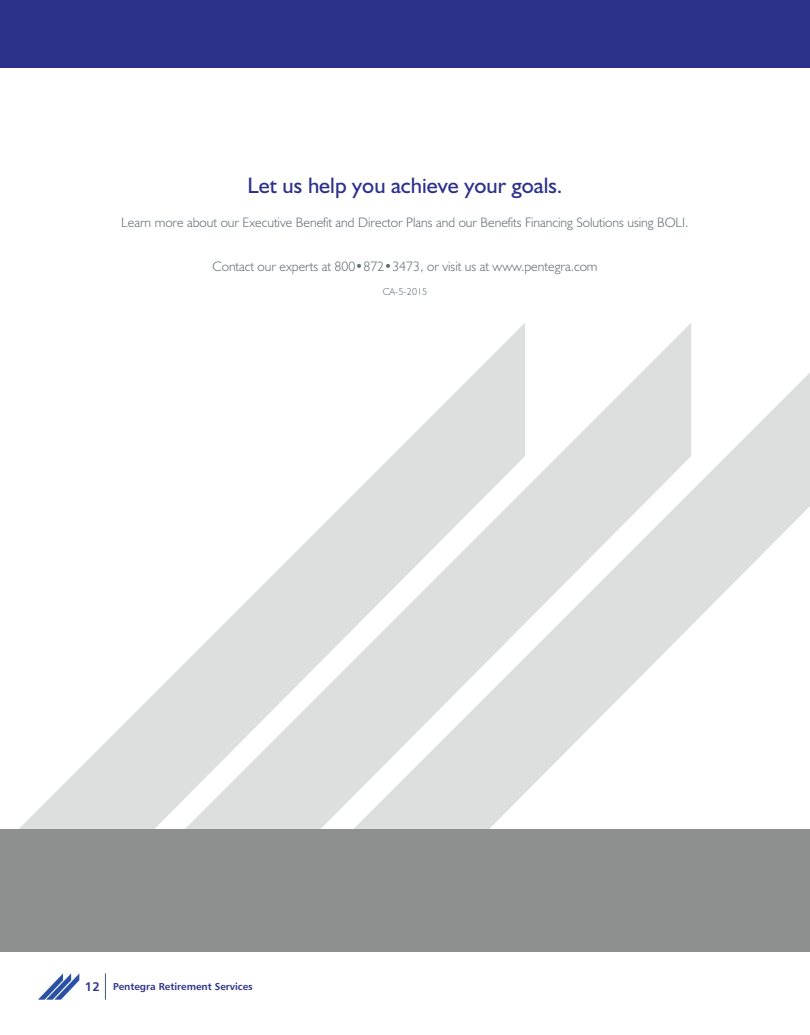
<style>
.page{position:relative;width:810px;height:1035px;background:#fff}
.page>*{position:absolute;margin:0;border:0;box-sizing:border-box;transform-origin:0 0}
.t1{font:22.5px "Humanist 521 BT";color:#2c318c}
.t2{font:300 13.75px "Humanist 521 BT";color:#5f6a70}
.t3{font:10px "Humanist 777 BT Bold B";color:#2c318c}
.t4{font:300 10px "Humanist 521 BT";color:#5f6a70}
.s1{font-size:12.5px}
</style>
<div class="page">
<svg style="left:105px;top:973px;width:1px;height:27px"></svg>
<svg style="left:38px;top:973px;width:41px;height:27px"></svg>
<svg style="left:11px;top:671px;width:166px;height:159px"></svg>
<svg style="left:177px;top:323px;width:514px;height:507px"></svg>
<svg style="left:346px;top:372px;width:464px;height:458px;fill:#dddede"></svg>
<div style="left:0;top:830px;width:810px;height:122px;background:#8e9090"></div>
<div style="left:0;top:0;width:810px;height:68px;background:#2c318c"></div>
<h1 class="t1" style="left:247px;top:171px;width:317px">Let us help you achieve your goals.</h1>
<p class="t2" style="left:121px;top:213px;width:569px">Learn more about our Executive Benefit and Director Plans and our Benefits Financing Solutions using BOLI.</p>
<p class="t2" style="left:212px;top:258px;width:387px">Contact our experts at 800•872•3473, or visit us at www.pentegra.com</p>
<p class="t4" style="left:383px;top:285px;width:46px">CA-5-2015</p>
<p class="t3" style="left:85px;top:981px;width:169px"><span class="s1">12</span> Pentegra Retirement Services</p>
</div>
